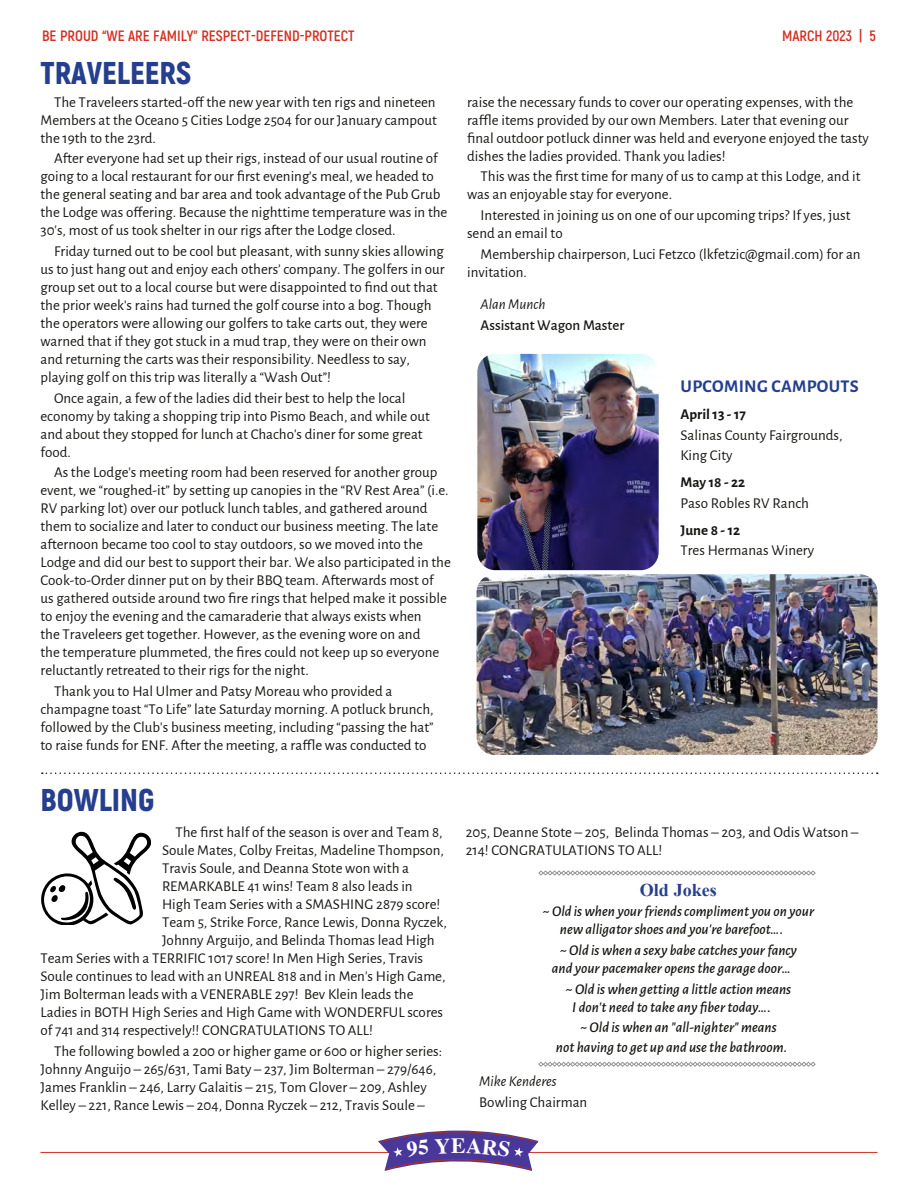
<style>
.page{position:relative;width:918px;height:1188px;background:#fff}
.page>*{position:absolute;margin:0;border:0;box-sizing:border-box;transform-origin:0 0}
.t1{font:900 31.5px "Akrobat";color:#253f8e}
.t2{font:700 21.75px "Times";color:#fff}
.t3{font:700 18px "Alegreya Sans";letter-spacing:.015em;color:#253f8e}
.t4{font:700 18px "Times New Roman";color:#253f8e}
.t5{font:15px/18px "Alegreya Sans";color:#161713}
.t6{font:italic 500 15px/18px "Alegreya Sans";color:#161713}
.t7{font:700 15px "Akrobat";color:#d23023}
.t8{font:700 15px "Alegreya Sans";color:#161713}
.t9{font:italic 15px "Alegreya Sans";color:#161713}
.t10{font:500 15px "Alegreya Sans";color:#161713}
</style>
<div class="page">
<hr style="left:40px;top:1152px;width:838px;height:1px;background:#d23023">
<svg style="left:379px;top:1128px;width:159px;height:15px"></svg>
<img style="left:477px;top:354px;width:182px;height:216px">
<img style="left:477px;top:574px;width:401px;height:181px">
<svg style="left:42px;top:772px;width:836px;height:2px"></svg>
<svg style="left:41px;top:832px;width:110px;height:93px"></svg>
<svg style="left:538px;top:870px;width:278px;height:6px"></svg>
<svg style="left:538px;top:1062px;width:278px;height:5px"></svg>
<svg style="left:378px;top:1131px;width:160px;height:40px"></svg>
<p class="t7" style="left:42px;top:26px;width:314px">BE PROUD “WE ARE FAMILY” RESPECT-DEFEND-PROTECT</p>
<p class="t7" style="left:782px;top:26px;width:95px">MARCH 2023 | 5</p>
<h1 class="t1" style="left:40px;top:53px;width:152px">TRAVELEERS</h1>
<p class="t5" style="left:40px;top:92px;width:398px;text-align:justify;text-indent:14px">The Traveleers started-off the new year with ten rigs and nineteen Members at the Oceano 5 Cities Lodge 2504 for our January campout the 19th to the 23rd.</p>
<p class="t5" style="left:40px;top:149px;width:408px;text-indent:14px">After everyone had set up their rigs, instead of our usual routine of going to a local restaurant for our first evening’s meal, we headed to the general seating and bar area and took advantage of the Pub Grub the Lodge was offering. Because the nighttime temperature was in the 30’s, most of us took shelter in our rigs after the Lodge closed.</p>
<p class="t5" style="left:40px;top:242px;width:406px;text-indent:14px">Friday turned out to be cool but pleasant, with sunny skies allowing us to just hang out and enjoy each others’ company. The golfers in our group set out to a local course but were disappointed to find out that the prior week’s rains had turned the golf course into a bog. Though the operators were allowing our golfers to take carts out, they were warned that if they got stuck in a mud trap, they were on their own and returning the carts was their responsibility. Needless to say, playing golf on this trip was literally a “Wash Out”!</p>
<p class="t5" style="left:40px;top:388px;width:391px;text-indent:14px">Once again, a few of the ladies did their best to help the local economy by taking a shopping trip into Pismo Beach, and while out and about they stopped for lunch at Chacho’s diner for some great food.</p>
<p class="t5" style="left:40px;top:463px;width:412px;text-indent:14px">As the Lodge’s meeting room had been reserved for another group event, we “roughed-it” by setting up canopies in the “RV Rest Area” (i.e.<br>RV parking lot) over our potluck lunch tables, and gathered around them to socialize and later to conduct our business meeting. The late afternoon became too cool to stay outdoors, so we moved into the Lodge and did our best to support their bar. We also participated in the Cook-to-Order dinner put on by their BBQ team. Afterwards most of<br>us gathered outside around two fire rings that helped make it possible to enjoy the evening and the camaraderie that always exists when<br>the Traveleers get together. However, as the evening wore on and<br>the temperature plummeted, the fires could not keep up so everyone reluctantly retreated to their rigs for the night.</p>
<p class="t5" style="left:40px;top:682px;width:395px;text-indent:14px">Thank you to Hal Ulmer and Patsy Moreau who provided a champagne toast “To Life” late Saturday morning. A potluck brunch, followed by the Club’s business meeting, including “passing the hat” to raise funds for ENF. After the meeting, a raffle was conducted to</p>
<h1 class="t1" style="left:40px;top:780px;width:116px">BOWLING</h1>
<p class="t5" style="left:176px;top:823px;width:269px">The first half of the season is over and Team 8,</p>
<p class="t5" style="left:162px;top:841px;width:284px">Soule Mates, Colby Freitas, Madeline Thompson,</p>
<p class="t5" style="left:162px;top:859px;width:249px">Travis Soule, and Deanna Stote won with a</p>
<p class="t5" style="left:162px;top:877px;width:252px">REMARKABLE 41 wins! Team 8 also leads in</p>
<p class="t5" style="left:162px;top:895px;width:280px">High Team Series with a SMASHING 2879 score!</p>
<p class="t5" style="left:162px;top:913px;width:286px">Team 5, Strike Force, Rance Lewis, Donna Ryczek,</p>
<p class="t5" style="left:162px;top:931px;width:274px">Johnny Arguijo, and Belinda Thomas lead High</p>
<p class="t5" style="left:40px;top:949px;width:384px">Team Series with a TERRIFIC 1017 score! In Men High Series, Travis</p>
<p class="t5" style="left:40px;top:967px;width:407px">Soule continues to lead with an UNREAL 818 and in Men’s High Game,</p>
<p class="t5" style="left:40px;top:985px;width:375px">Jim Bolterman leads with a VENERABLE 297! Bev Klein leads the</p>
<p class="t5" style="left:40px;top:1003px;width:404px">Ladies in BOTH High Series and High Game with WONDERFUL scores</p>
<p class="t5" style="left:40px;top:1021px;width:334px">of 741 and 314 respectively!! CONGRATULATIONS TO ALL!</p>
<p class="t5" style="left:40px;top:1041px;width:403px;text-indent:14px">The following bowled a 200 or higher game or 600 or higher series:<br>Johnny Anguijo – 265/631, Tami Baty – 237, Jim Bolterman – 279/646, James Franklin – 246, Larry Galaitis – 215, Tom Glover – 209, Ashley Kelley – 221, Rance Lewis – 204, Donna Ryczek – 212, Travis Soule –</p>
<p class="t5" style="left:467px;top:92px;width:403px">raise the necessary funds to cover our operating expenses, with the raffle items provided by our own Members. Later that evening our final outdoor potluck dinner was held and everyone enjoyed the tasty dishes the ladies provided. Thank you ladies!</p>
<p class="t5" style="left:467px;top:167px;width:395px;text-indent:13px">This was the first time for many of us to camp at this Lodge, and it was an enjoyable stay for everyone.</p>
<p class="t5" style="left:467px;top:206px;width:385px;text-indent:13px">Interested in joining us on one of our upcoming trips? If yes, just send an email to</p>
<p class="t5" style="left:467px;top:244px;width:395px;text-indent:13px">Membership chairperson, Luci Fetzco (lkfetzic@gmail.com) for an invitation.</p>
<p class="t9" style="left:481px;top:294px;width:66px">Alan Munch</p>
<p class="t10" style="left:481px;top:315px;width:145px">Assistant Wagon Master</p>
<p class="t3" style="left:681px;top:373px;width:180px">UPCOMING CAMPOUTS</p>
<p class="t8" style="left:680px;top:403px;width:67px">April 13 - 17</p>
<p class="t5" style="left:680px;top:424px;width:164px;line-height:20.7px">Salinas County Fairgrounds,<br>King City</p>
<p class="t8" style="left:680px;top:471px;width:66px">May 18 - 22</p>
<p class="t5" style="left:680px;top:493px;width:130px">Paso Robles RV Ranch</p>
<p class="t8" style="left:680px;top:519px;width:61px">June 8 - 12</p>
<p class="t5" style="left:680px;top:541px;width:135px">Tres Hermanas Winery</p>
<p class="t5" style="left:466px;top:823px;width:394px">205, Deanne Stote – 205, Belinda Thomas – 203, and Odis Watson –<br>214! CONGRATULATIONS TO ALL!</p>
<p class="t4" style="left:640px;top:877px;width:78px">Old Jokes</p>
<p class="t6" style="left:560px;top:902px;width:256px;text-indent:-17px">~ Old is when your friends compliment you on your new alligator shoes and you're barefoot….</p>
<p class="t6" style="left:552px;top:940px;width:247px;text-align:center">~ Old is when a sexy babe catches your fancy and your pacemaker opens the garage door…</p>
<p class="t6" style="left:572px;top:979px;width:220px;text-indent:-7px">~ Old is when getting a little action means<br>I don't need to take any fiber today….</p>
<p class="t6" style="left:556px;top:1017px;width:233px;line-height:19.5px;text-indent:24px">~ Old is when an "all-nighter" means not having to get up and use the bathroom.</p>
<p class="t9" style="left:479px;top:1071px;width:79px">Mike Kenderes</p>
<p class="t5" style="left:479px;top:1092px;width:110px">Bowling Chairman</p>
<h2 class="t2" style="left:451px;top:1125px;width:16px">E</h2>
</div>
